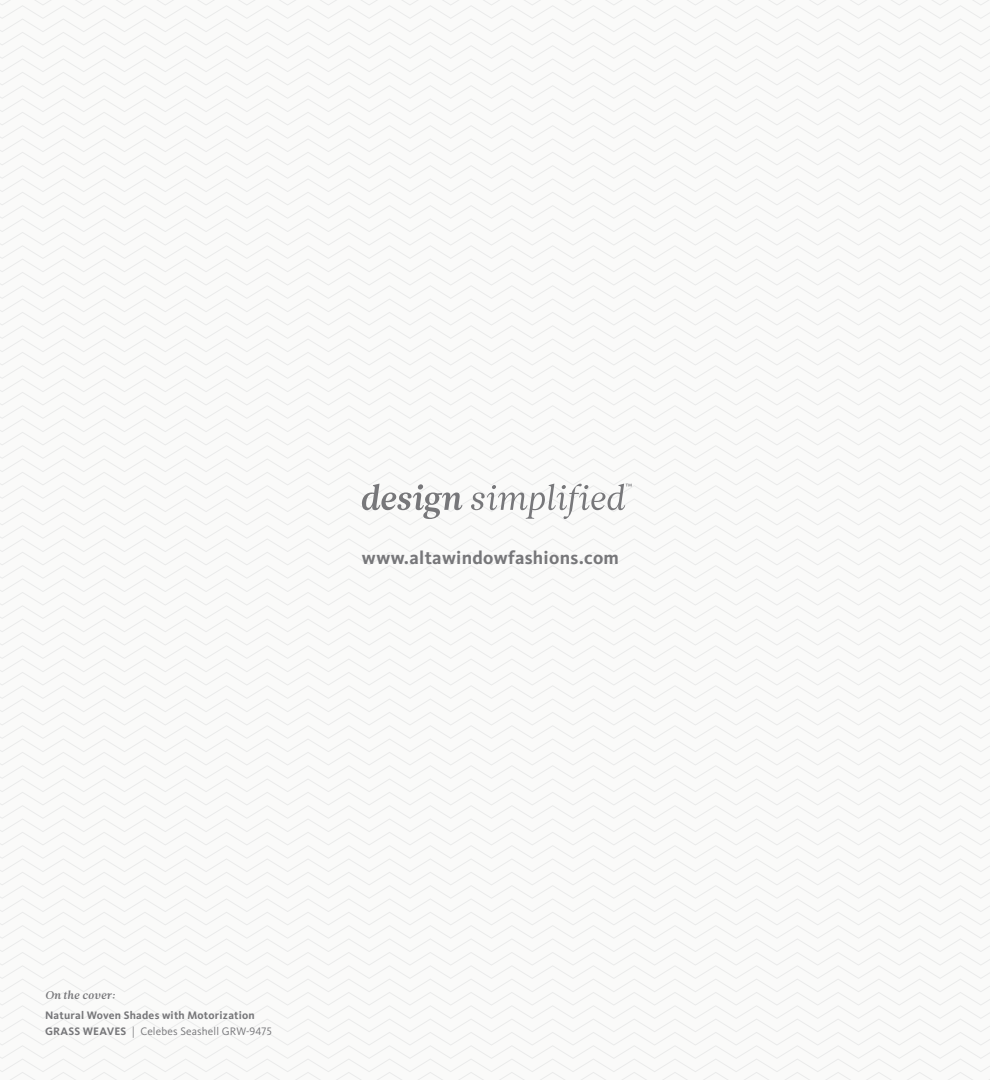
<style>
.page{position:relative;width:990px;height:1080px;background:#fafaf9}
.page>*{position:absolute;margin:0;border:0;box-sizing:border-box;transform-origin:0 0}
.Body_Text{font:700 18.75px "Kievit OT";letter-spacing:.015em;color:#77777a}
.Caption_Product_Color{font:11.25px "Kievit OT";letter-spacing:.01em;color:#77777a}
.Caption_Product_Type{font:700 11.25px "Kievit OT";letter-spacing:.02em;color:#77777a}
.Tip_Body{font:11.25px "Leitura News Italic 3";color:#77777a}
.s1{font-weight:700}
</style>
<div class="page">
<svg style="left:361px;top:484px;width:271px;height:35px"></svg>
<p class="Body_Text" style="left:362px;top:547px;width:259px">www.altawindowfashions.com</p>
<p class="Tip_Body" style="left:45px;top:988px;width:72px">On the cover:</p>
<p class="Caption_Product_Type" style="left:45px;top:1008px;width:211px">Natural Woven Shades with Motorization</p>
<p class="Caption_Product_Color" style="left:45px;top:1024px;width:228px"><span class="s1">GRASS WEAVES</span> | Celebes Seashell GRW-9475</p>
</div>
